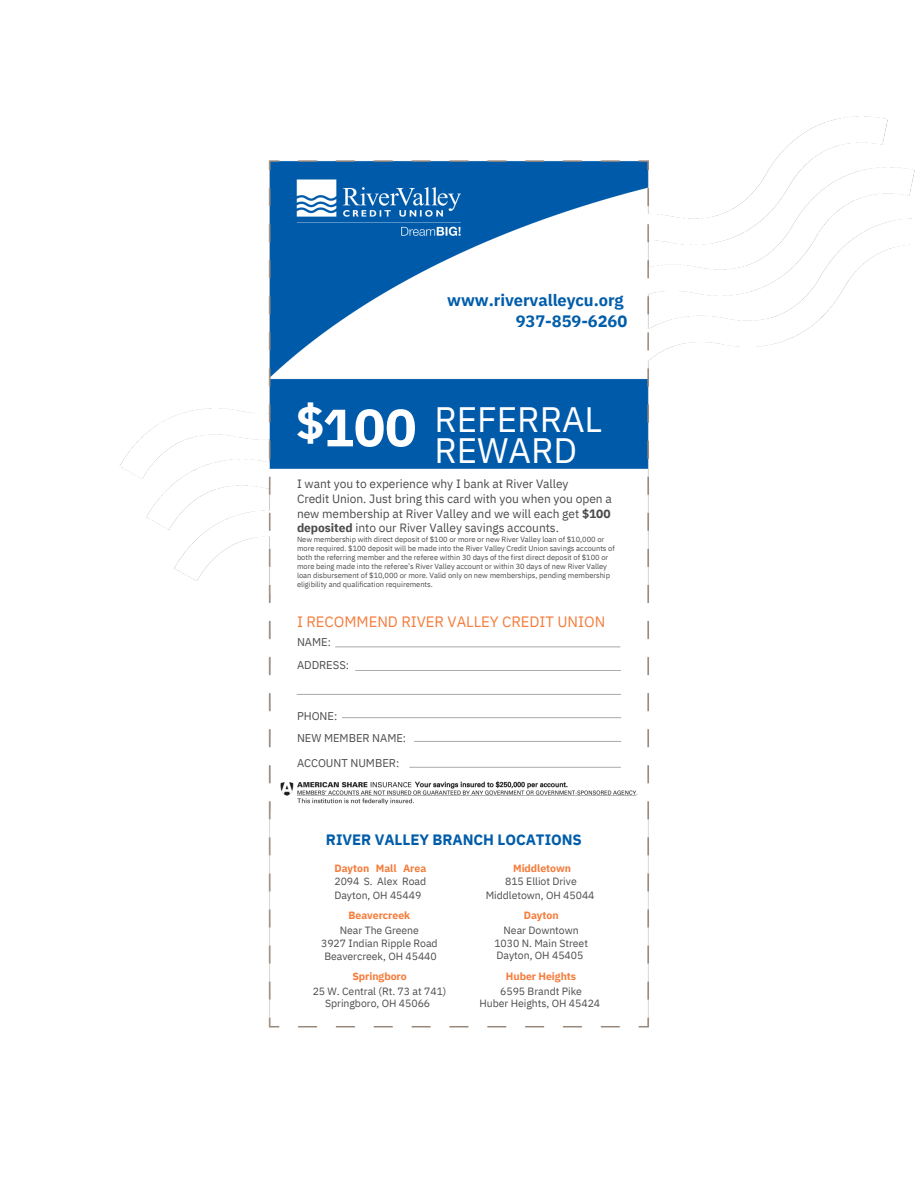
<style>
.page{position:relative;width:918px;height:1188px;background:#fff}
.page>*{position:absolute;margin:0;border:0;box-sizing:border-box;transform-origin:0 0}
.t1{font:700 52.5px "IBM Plex Sans";color:#fff}
.t2{font:700 48.15px "IBM Plex Sans";color:#fff}
.t3{font:35.25px/31.5px "IBM Plex Sans";letter-spacing:-.005em;color:#fff}
.t4{font:700 16.5px "IBM Plex Sans";letter-spacing:-.005em;color:#005daa}
.t5{font:15px "IBM Plex Sans";letter-spacing:-.005em;color:#f57c3b}
.t6{font:700 15px "IBM Plex Sans";letter-spacing:-.005em;color:#005daa}
.t7{font:12px/14.7px "IBM Plex Sans";letter-spacing:-.005em;color:#4c4c4e;text-align:justify}
.t8{font:11.25px/22.5px "IBM Plex Sans";letter-spacing:-.005em;color:#4c4c4e}
.t9{font:10.5px/13.5px "IBM Plex Sans";letter-spacing:-.005em;color:#4c4c4e;text-align:justify}
.t10{font:700 10.5px "IBM Plex Sans";letter-spacing:-.005em;color:#f57c3b}
.t11{font:7.5px/9px "IBM Plex Sans";letter-spacing:-.005em;color:#4c4c4e}
.s1{font-weight:700}
.s2{font-weight:700;color:#f57c3b}
</style>
<div class="page">
<img style="left:120px;top:116px;width:795px;height:912px">
<p class="t4" style="left:447px;top:289px;width:178px">www.rivervalleycu.org</p>
<h5 class="t4" style="left:516px;top:310px;width:113px">937-859-6260</h5>
<p class="t2" style="left:296px;top:390px;width:30px">$</p>
<p class="t1" style="left:323px;top:393px;width:95px">100</p>
<p class="t3" style="left:434px;top:403px;width:169px">REFERRAL<br>REWARD</p>
<p class="t7" style="left:297px;top:476px;width:273px">I want you to experience why I bank at River Valley</p>
<p class="t7" style="left:297px;top:491px;width:316px">Credit Union. Just bring this card with you when you open a new membership at River Valley and we will each get <span class="s1">$100 deposited</span> into our River Valley savings accounts.</p>
<p class="t11" style="left:297px;top:535px;width:319px">New membership with direct deposit of $100 or more or new River Valley loan of $10,000 or more required. $100 deposit will be made into the River Valley Credit Union savings accounts of both the referring member and the referee within 30 days of the first direct deposit of $100 or more being made into the referee’s River Valley account or within 30 days of new River Valley loan disbursement of $10,000 or more. Valid only on new memberships, pending membership eligibility and qualification requirements.</p>
<p class="t5" style="left:297px;top:612px;width:310px">I RECOMMEND RIVER VALLEY CREDIT UNION</p>
<p class="t8" style="left:297px;top:631px;width:54px">NAME:<br>ADDRESS:</p>
<p class="t8" style="left:297px;top:704px;width:111px">PHONE:<br>NEW MEMBER NAME:</p>
<p class="t8" style="left:297px;top:751px;width:104px">ACCOUNT NUMBER:</p>
<h5 class="t6" style="left:326px;top:830px;width:257px">RIVER VALLEY BRANCH LOCATIONS</h5>
<h1 class="t9" style="left:334px;top:861px;width:93px"><span class="s2">Dayton Mall Area </span>2094 S. Alex Road Dayton, OH 45449</h1>
<h2 class="t10" style="left:349px;top:909px;width:63px">Beavercreek</h2>
<p class="t9" style="left:340px;top:923px;width:81px">Near The Greene</p>
<p class="t9" style="left:321px;top:937px;width:118px">3927 Indian Ripple Road</p>
<p class="t9" style="left:324px;top:949px;width:114px">Beavercreek, OH 45440</p>
<h4 class="t10" style="left:352px;top:969px;width:56px">Springboro</h4>
<h6 class="t9" style="left:313px;top:984px;width:135px">25 W. Central (Rt. 73 at 741)</h6>
<h3 class="t9" style="left:325px;top:997px;width:107px">Springboro, OH 45066</h3>
<p class="t9" style="left:505px;top:861px;width:73px;text-align:center"><span class="s2">Middletown<br></span>815 Elliot Drive</p>
<p class="t9" style="left:486px;top:888px;width:110px">Middletown, OH 45044</p>
<p class="t10" style="left:524px;top:909px;width:36px">Dayton</p>
<p class="t9" style="left:504px;top:923px;width:77px">Near Downtown</p>
<p class="t9" style="left:494px;top:937px;width:95px">1030 N. Main Street</p>
<p class="t9" style="left:497px;top:949px;width:88px">Dayton, OH 45405</p>
<p class="t10" style="left:506px;top:969px;width:72px">Huber Heights</p>
<p class="t9" style="left:500px;top:984px;width:83px">6595 Brandt Pike</p>
<p class="t9" style="left:479px;top:997px;width:122px">Huber Heights, OH 45424</p>
</div>
